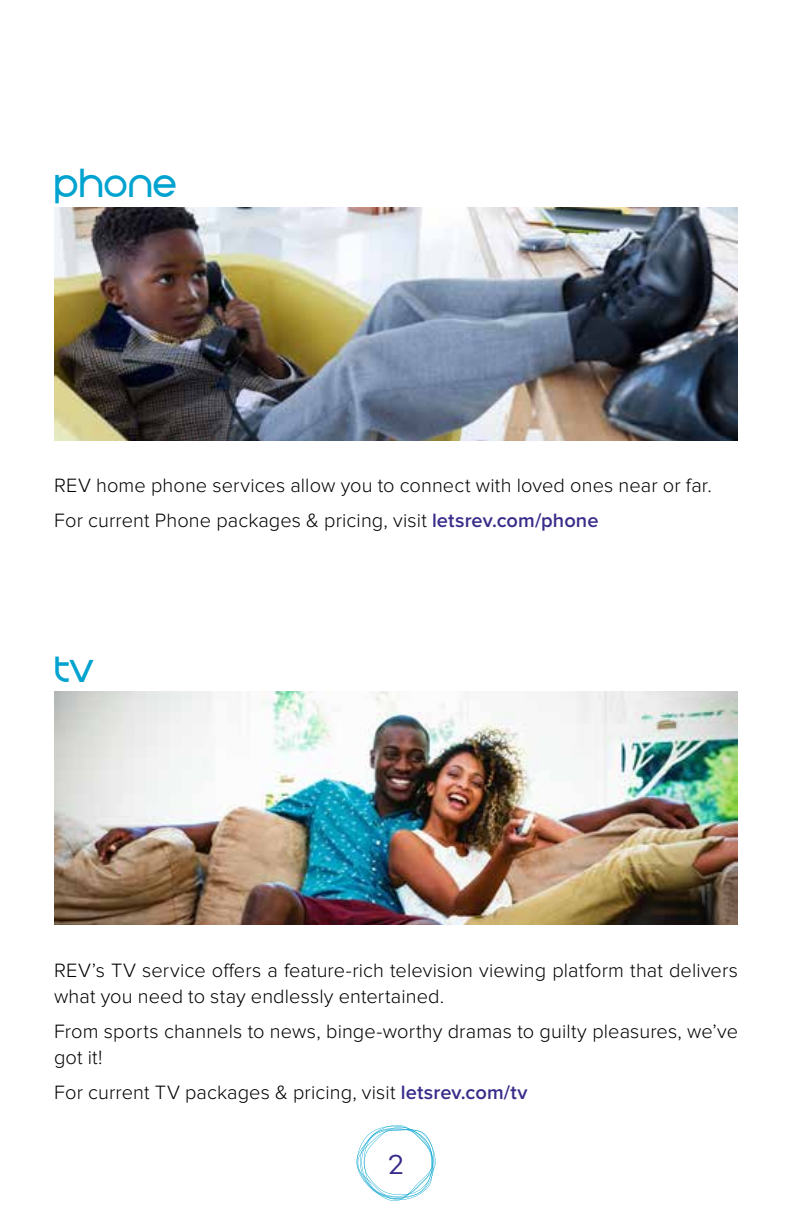
<style>
.page{position:relative;width:792px;height:1224px;background:#fff}
.page>*{position:absolute;margin:0;border:0;box-sizing:border-box;transform-origin:0 0}
.t1{font:32px "Rev New";color:#00a3cf}
.t2{font:28px "Campton";color:#382c8a}
.t3{font:300 20px/26px "Proxima Nova";letter-spacing:.005em;color:#000}
.s1{font-weight:600;color:#382c8a}
</style>
<div class="page">
<svg style="left:356px;top:1125px;width:80px;height:76px"></svg>
<img style="left:54px;top:207px;width:684px;height:233px">
<img style="left:54px;top:692px;width:684px;height:233px">
<h1 class="t1" style="left:54px;top:164px;width:50px">PHONE</h1>
<p class="t3" style="left:54px;top:469px;width:659px;line-height:35px">REV home phone services allow you to connect with loved ones near or far.<br>For current Phone packages &amp; pricing, visit <span class="s1">letsrev.com/phone</span></p>
<h1 class="t1" style="left:54px;top:649px;width:41px">TV</h1>
<p class="t3" style="left:54px;top:958px;width:686px">REV’s TV service offers a feature-rich television viewing platform that delivers what you need to stay endlessly entertained.</p>
<p class="t3" style="left:54px;top:1019px;width:686px">From sports channels to news, binge-worthy dramas to guilty pleasures, we’ve got it!</p>
<p class="t3" style="left:54px;top:1080px;width:475px">For current TV packages &amp; pricing, visit <span class="s1">letsrev.com/tv</span></p>
<h2 class="t2" style="left:388px;top:1147px;width:17px">2</h2>
</div>
